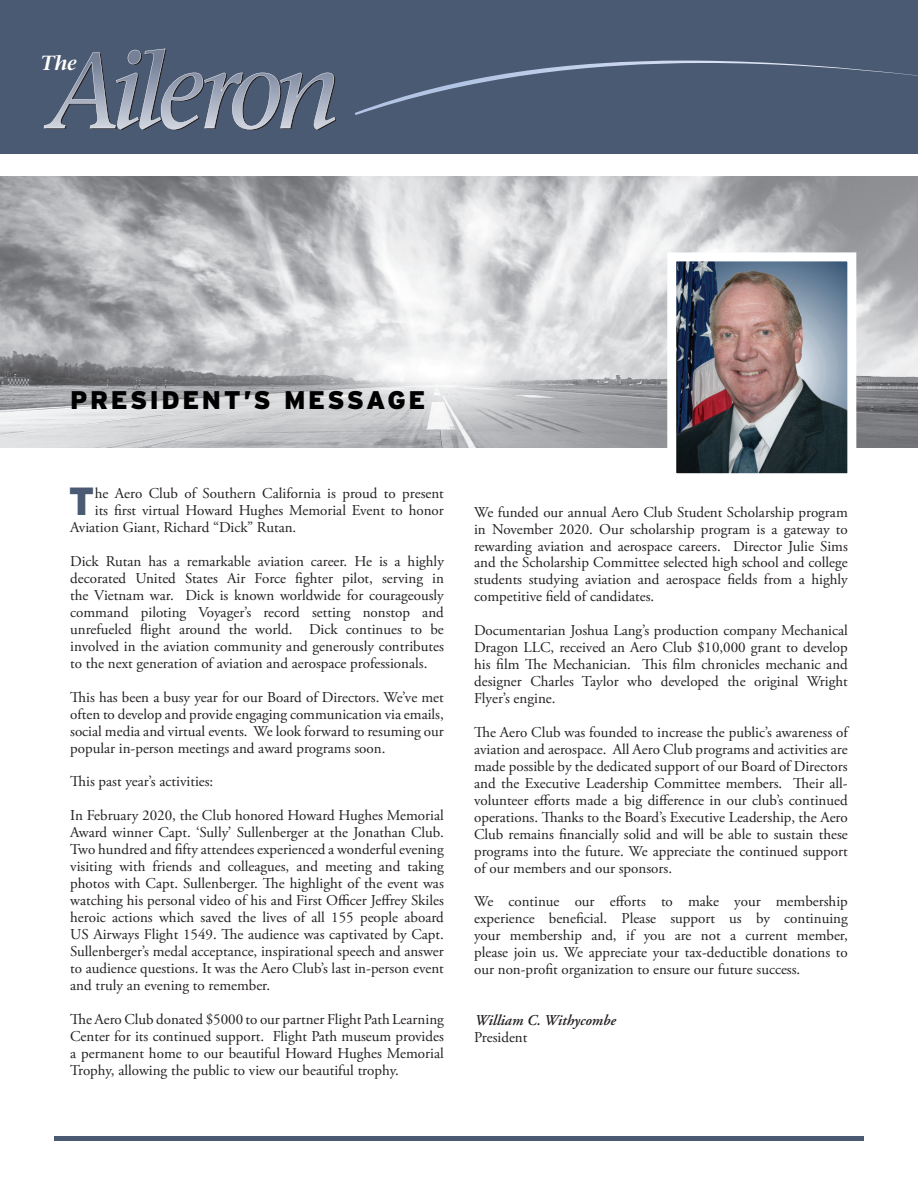
<style>
.page{position:relative;width:918px;height:1188px;background:#fff}
.page>*{position:absolute;margin:0;border:0;box-sizing:border-box;transform-origin:0 0}
.t1{font:900 39.15px "Interstate";color:#4b5a73}
.t2{font:900 25.5px "Interstate";letter-spacing:.1em;color:#000}
.t3{font:italic 600 20.4px "Stone Serif";color:#fff}
.t4{font:15px/17px "Adobe Garamond Pro";color:#231f20;text-align:justify}
.t5{font:italic 600 15px "Adobe Garamond";color:#231f20}
</style>
<div class="page">
<div style="left:0;top:0;width:918px;height:153px;background:#4b5a73"></div>
<svg style="left:44px;top:49px;width:293px;height:81px"></svg>
<svg style="left:355px;top:61px;width:563px;height:54px"></svg>
<img style="left:0;top:177px;width:918px;height:270px">
<img style="left:677px;top:262px;width:169px;height:210px">
<div style="left:667px;top:252px;width:189px;height:230px;border:9px solid #fff"></div>
<div style="left:54px;top:1136px;width:810px;height:5px;background:#4b5a73"></div>
<h3 class="t3" style="left:41px;top:51px;width:38px">The</h3>
<h2 class="t2" style="left:70px;top:386px;width:357px">PRESIDENT’S MESSAGE</h2>
<h1 class="t1" style="left:69px;top:479px;width:28px">T</h1>
<p class="t4" style="left:95px;top:486px;width:351px">he Aero Club of Southern California is proud to present</p>
<p class="t4" style="left:95px;top:503px;width:351px">its first virtual Howard Hughes Memorial Event to honor</p>
<p class="t4" style="left:70px;top:519px;width:228px">Aviation Giant, Richard “Dick” Rutan.</p>
<p class="t4" style="left:70px;top:553px;width:375px">Dick Rutan has a remarkable aviation career. He is a highly decorated United States Air Force fighter pilot, serving in the Vietnam war. Dick is known worldwide for courageously command piloting Voyager’s record setting nonstop and unrefueled flight around the world. Dick continues to be involved in the aviation community and generously contributes to the next generation of aviation and aerospace professionals.</p>
<p class="t4" style="left:70px;top:689px;width:375px">This has been a busy year for our Board of Directors. We’ve met often to develop and provide engaging communication via emails, social media and virtual events. We look forward to resuming our popular in-person meetings and award programs soon.</p>
<p class="t4" style="left:70px;top:774px;width:145px">This past year’s activities:</p>
<p class="t4" style="left:70px;top:808px;width:375px">In February 2020, the Club honored Howard Hughes Memorial Award winner Capt. ‘Sully’ Sullenberger at the Jonathan Club.<br>Two hundred and fifty attendees experienced a wonderful evening visiting with friends and colleagues, and meeting and taking photos with Capt. Sullenberger. The highlight of the event was watching his personal video of his and First Officer Jeffrey Skiles heroic actions which saved the lives of all 155 people aboard US Airways Flight 1549. The audience was captivated by Capt.<br>Sullenberger’s medal acceptance, inspirational speech and answer to audience questions. It was the Aero Club’s last in-person event and truly an evening to remember.</p>
<p class="t4" style="left:70px;top:1011px;width:375px">The Aero Club donated $5000 to our partner Flight Path Learning Center for its continued support. Flight Path museum provides a permanent home to our beautiful Howard Hughes Memorial Trophy, allowing the public to view our beautiful trophy.</p>
<p class="t4" style="left:474px;top:504px;width:375px">We funded our annual Aero Club Student Scholarship program in November 2020. Our scholarship program is a gateway to rewarding aviation and aerospace careers. Director Julie Sims and the Scholarship Committee selected high school and college students studying aviation and aerospace fields from a highly competitive field of candidates.</p>
<p class="t4" style="left:474px;top:623px;width:375px">Documentarian Joshua Lang’s production company Mechanical Dragon LLC, received an Aero Club $10,000 grant to develop his film The Mechanician. This film chronicles mechanic and designer Charles Taylor who developed the original Wright Flyer’s engine.</p>
<p class="t4" style="left:474px;top:724px;width:375px">The Aero Club was founded to increase the public’s awareness of aviation and aerospace. All Aero Club programs and activities are made possible by the dedicated support of our Board of Directors and the Executive Leadership Committee members. Their all&shy;volunteer efforts made a big difference in our club’s continued operations. Thanks to the Board’s Executive Leadership, the Aero Club remains financially solid and will be able to sustain these programs into the future. We appreciate the continued support of our members and our sponsors.</p>
<p class="t4" style="left:474px;top:894px;width:375px">We continue our efforts to make your membership experience beneficial. Please support us by continuing your membership and, if you are not a current member, please join us. We appreciate your tax-deductible donations to our non-profit organization to ensure our future success.</p>
<p class="t5" style="left:474px;top:1012px;width:143px">William C. Withycombe</p>
<p class="t4" style="left:474px;top:1029px;width:55px">President</p>
</div>
